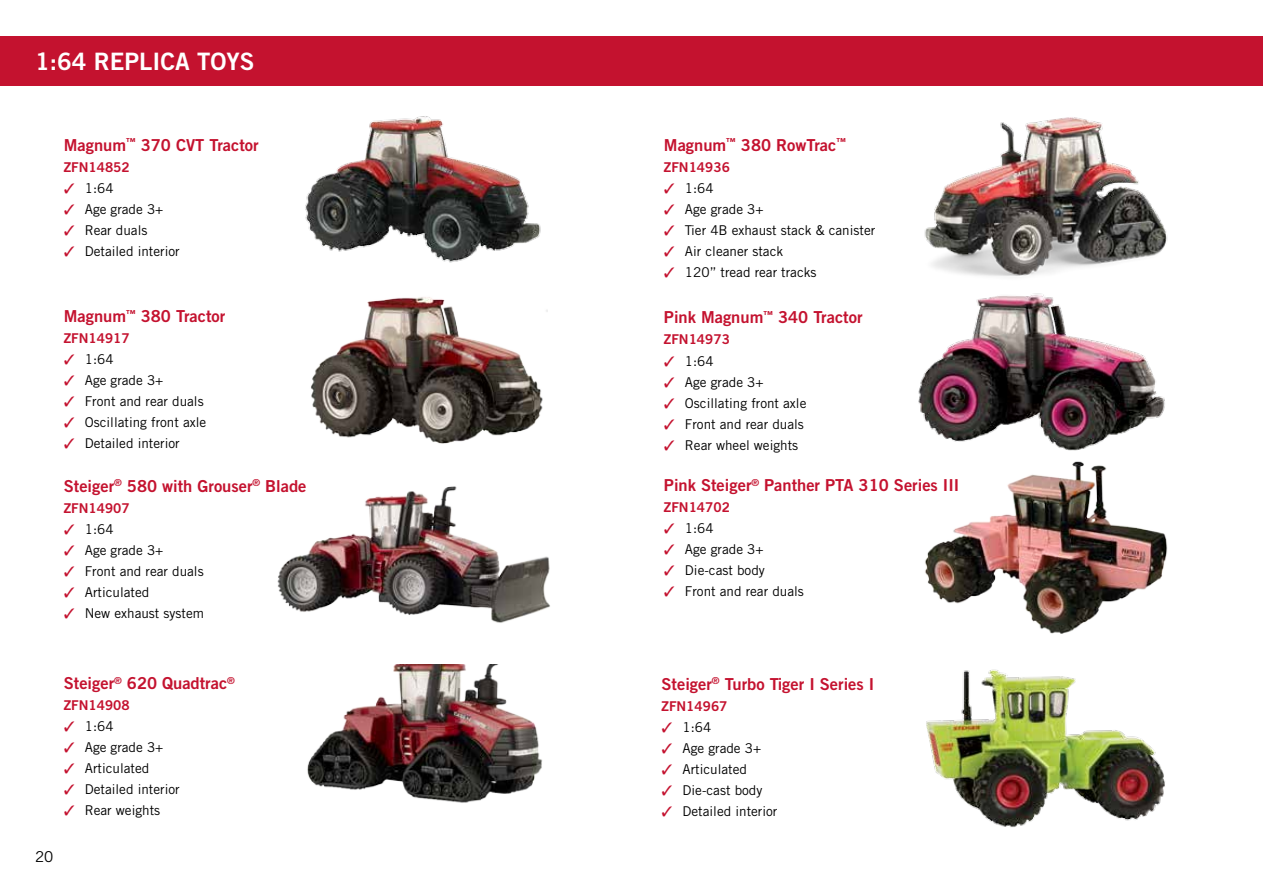
<style>
.page{position:relative;width:1263px;height:893px;background:#fff}
.page>*{position:absolute;margin:0;border:0;box-sizing:border-box;transform-origin:0 0}
.t1{font:24px "Trade Gothic LT Std Bd 2";color:#fff}
.t2{font:16.5px "Trade Gothic LT Std Bd 2";color:#c4122f}
.t3{font:15px "Trade Gothic";color:#000}
.t4{font:13.5px "Trade Gothic LT Std";color:#000}
.t5{font:13.5px "Trade Gothic LT Std Bd 2";color:#c4122f}
.s1{color:#c4122f}
</style>
<div class="page">
<div style="left:0;top:37px;width:1263px;height:49px;background:#c4122f"></div>
<img style="left:277px;top:486px;width:273px;height:137px">
<img style="left:925px;top:465px;width:243px;height:169px">
<img style="left:926px;top:669px;width:239px;height:159px">
<img style="left:305px;top:116px;width:236px;height:147px">
<img style="left:311px;top:297px;width:236px;height:147px">
<img style="left:307px;top:664px;width:236px;height:139px">
<img style="left:924px;top:117px;width:244px;height:159px">
<img style="left:918px;top:293px;width:247px;height:172px">
<h1 class="t1" style="left:35px;top:47px;width:221px">1:64 REPLICA TOYS</h1>
<p class="t2" style="left:64px;top:134px;width:196px">Magnum<sup>™</sup> 370 CVT Tractor</p>
<p class="t5" style="left:64px;top:158px;width:68px">ZFN14852</p>
<p class="t4" style="left:64px;top:180px;width:51px"><span class="s1">✓</span> 1:64</p>
<p class="t4" style="left:64px;top:201px;width:101px"><span class="s1">✓</span> Age grade 3+</p>
<p class="t4" style="left:64px;top:222px;width:85px"><span class="s1">✓</span> Rear duals</p>
<p class="t4" style="left:64px;top:243px;width:117px"><span class="s1">✓</span> Detailed interior</p>
<p class="t2" style="left:64px;top:306px;width:163px">Magnum<sup>™</sup> 380 Tractor</p>
<p class="t5" style="left:64px;top:330px;width:68px">ZFN14917</p>
<p class="t4" style="left:64px;top:351px;width:51px"><span class="s1">✓</span> 1:64</p>
<p class="t4" style="left:64px;top:372px;width:101px"><span class="s1">✓</span> Age grade 3+</p>
<p class="t4" style="left:64px;top:393px;width:141px"><span class="s1">✓</span> Front and rear duals</p>
<p class="t4" style="left:64px;top:414px;width:144px"><span class="s1">✓</span> Oscillating front axle</p>
<p class="t4" style="left:64px;top:435px;width:117px"><span class="s1">✓</span> Detailed interior</p>
<p class="t2" style="left:64px;top:476px;width:244px">Steiger<sup>®</sup> 580 with Grouser<sup>®</sup> Blade</p>
<p class="t5" style="left:64px;top:499px;width:68px">ZFN14907</p>
<p class="t4" style="left:64px;top:521px;width:51px"><span class="s1">✓</span> 1:64</p>
<p class="t4" style="left:64px;top:542px;width:101px"><span class="s1">✓</span> Age grade 3+</p>
<p class="t4" style="left:64px;top:563px;width:141px"><span class="s1">✓</span> Front and rear duals</p>
<p class="t4" style="left:64px;top:584px;width:87px"><span class="s1">✓</span> Articulated</p>
<p class="t4" style="left:64px;top:605px;width:142px"><span class="s1">✓</span> New exhaust system</p>
<p class="t2" style="left:64px;top:673px;width:173px">Steiger<sup>®</sup> 620 Quadtrac<sup>®</sup></p>
<p class="t5" style="left:64px;top:697px;width:68px">ZFN14908</p>
<p class="t4" style="left:64px;top:718px;width:51px"><span class="s1">✓</span> 1:64</p>
<p class="t4" style="left:64px;top:739px;width:101px"><span class="s1">✓</span> Age grade 3+</p>
<p class="t4" style="left:64px;top:760px;width:87px"><span class="s1">✓</span> Articulated</p>
<p class="t4" style="left:64px;top:781px;width:117px"><span class="s1">✓</span> Detailed interior</p>
<p class="t4" style="left:64px;top:802px;width:98px"><span class="s1">✓</span> Rear weights</p>
<p class="t3" style="left:35px;top:848px;width:20px">20</p>
<p class="t2" style="left:664px;top:134px;width:184px">Magnum<sup>™</sup> 380 RowTrac<sup>™</sup></p>
<p class="t5" style="left:664px;top:158px;width:68px">ZFN14936</p>
<p class="t4" style="left:664px;top:180px;width:51px"><span class="s1">✓</span> 1:64</p>
<p class="t4" style="left:664px;top:201px;width:101px"><span class="s1">✓</span> Age grade 3+</p>
<p class="t4" style="left:664px;top:222px;width:213px"><span class="s1">✓</span> Tier 4B exhaust stack &amp; canister</p>
<p class="t4" style="left:664px;top:243px;width:121px"><span class="s1">✓</span> Air cleaner stack</p>
<p class="t4" style="left:664px;top:264px;width:154px"><span class="s1">✓</span> 120” tread rear tracks</p>
<p class="t2" style="left:664px;top:307px;width:200px">Pink Magnum<sup>™</sup> 340 Tractor</p>
<p class="t5" style="left:664px;top:331px;width:68px">ZFN14973</p>
<p class="t4" style="left:664px;top:353px;width:51px"><span class="s1">✓</span> 1:64</p>
<p class="t4" style="left:664px;top:374px;width:101px"><span class="s1">✓</span> Age grade 3+</p>
<p class="t4" style="left:664px;top:395px;width:144px"><span class="s1">✓</span> Oscillating front axle</p>
<p class="t4" style="left:664px;top:416px;width:141px"><span class="s1">✓</span> Front and rear duals</p>
<p class="t4" style="left:664px;top:437px;width:136px"><span class="s1">✓</span> Rear wheel weights</p>
<p class="t2" style="left:664px;top:475px;width:297px">Pink Steiger<sup>®</sup> Panther PTA 310 Series III</p>
<p class="t5" style="left:664px;top:499px;width:68px">ZFN14702</p>
<p class="t4" style="left:664px;top:520px;width:51px"><span class="s1">✓</span> 1:64</p>
<p class="t4" style="left:664px;top:541px;width:101px"><span class="s1">✓</span> Age grade 3+</p>
<p class="t4" style="left:664px;top:562px;width:102px"><span class="s1">✓</span> Die-cast body</p>
<p class="t4" style="left:664px;top:583px;width:141px"><span class="s1">✓</span> Front and rear duals</p>
<p class="t2" style="left:661px;top:673px;width:214px">Steiger<sup>®</sup> Turbo Tiger I Series I</p>
<p class="t5" style="left:661px;top:697px;width:68px">ZFN14967</p>
<p class="t4" style="left:661px;top:719px;width:51px"><span class="s1">✓</span> 1:64</p>
<p class="t4" style="left:661px;top:740px;width:101px"><span class="s1">✓</span> Age grade 3+</p>
<p class="t4" style="left:661px;top:761px;width:87px"><span class="s1">✓</span> Articulated</p>
<p class="t4" style="left:661px;top:782px;width:102px"><span class="s1">✓</span> Die-cast body</p>
<p class="t4" style="left:661px;top:803px;width:117px"><span class="s1">✓</span> Detailed interior</p>
</div>
